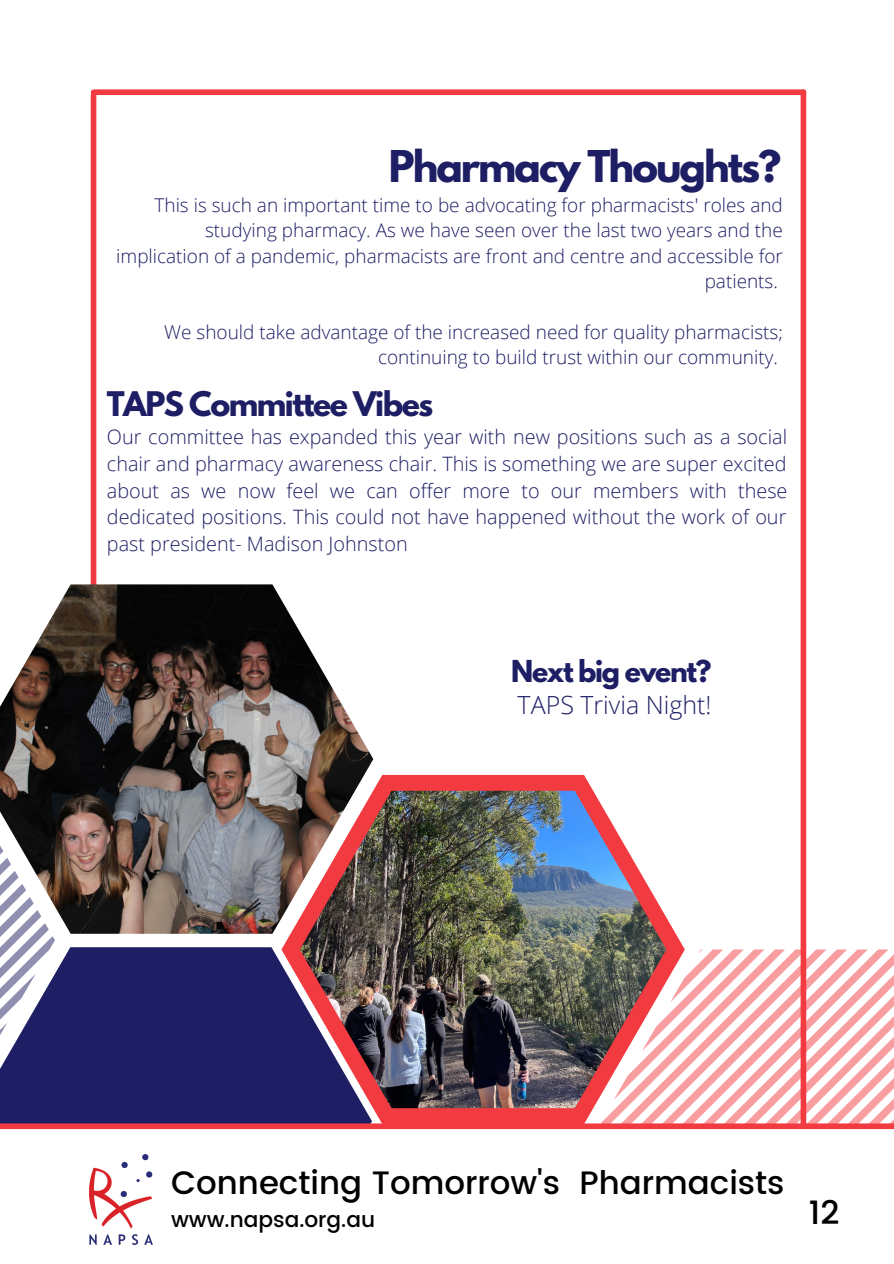
<style>
.page{position:relative;width:894px;height:1264px;background:#fff}
.page>*{position:absolute;margin:0;border:0;box-sizing:border-box;transform-origin:0 0}
.t1{font:700 38.7px "League Spartan";letter-spacing:-.05em;color:#1e1e65}
.t2{font:500 33px "Poppins";color:#000}
.t3{font:500 32.4px "Poppins";color:#000}
.t4{font:700 30px "League Spartan";letter-spacing:-.05em;color:#1e1e65}
.t5{font:700 26.7px "League Spartan";letter-spacing:-.05em;color:#1e1e65}
.t6{font:300 24.9px "Open Sans";color:#1e1e65}
.t7{font:500 21.6px "Poppins";color:#000}
.t8{font:300 19.8px/26.5px "Open Sans";color:#1e1e65;text-align:justify}
.t9{font:300 18.9px/25.3px "Open Sans";color:#1e1e65;text-align:right}
</style>
<div class="page">
<div style="left:93px;top:89px;width:710px;height:6px;background:#f13b41"></div>
<div style="left:800px;top:92px;width:6px;height:1031px;background:#f13b41"></div>
<div style="left:91px;top:95px;width:5px;height:591px;background:#f13b41"></div>
<div style="left:0;top:947px;width:281px;height:176px;background:#1e1e65"></div>
<svg style="left:684px;top:949px;width:209px;height:174px"></svg>
<img style="left:0;top:584px;width:373px;height:349px">
<svg style="left:281px;top:775px;width:403px;height:348px"></svg>
<img style="left:300px;top:790px;width:366px;height:318px">
<img style="left:89px;top:1154px;width:63px;height:90px">
<div style="left:0;top:1123px;width:893px;height:6px;background:#f13b41"></div>
<svg style="left:0;top:767px;width:55px;height:345px"></svg>
<h1 class="t1" style="left:388px;top:147px;width:394px">Pharmacy Thoughts?</h1>
<p class="t9" style="left:116px;top:192px;width:668px">This is such an important time to be advocating for pharmacists' roles and studying pharmacy. As we have seen over the last two years and the implication of a pandemic, pharmacists are front and centre and accessible for patients.</p>
<p class="t9" style="left:164px;top:319px;width:620px">We should take advantage of the increased need for quality pharmacists; continuing to build trust within our community.</p>
<h3 class="t4" style="left:107px;top:389px;width:328px">TAPS Committee Vibes</h3>
<p class="t8" style="left:107px;top:423px;width:681px">Our committee has expanded this year with new positions such as a social chair and pharmacy awareness chair. This is something we are super excited about as we now feel we can offer more to our members with these dedicated positions. This could not have happened without the work of our past president- Madison Johnston</p>
<h3 class="t5" style="left:511px;top:658px;width:202px">Next big event?</h3>
<h3 class="t6" style="left:517px;top:687px;width:195px">TAPS Trivia Night!</h3>
<h3 class="t3" style="left:171px;top:1163px;width:614px">Connecting Tomorrow's Pharmacists</h3>
<p class="t7" style="left:171px;top:1206px;width:205px">www.napsa.org.au</p>
<h2 class="t2" style="left:808px;top:1193px;width:32px">12</h2>
</div>
